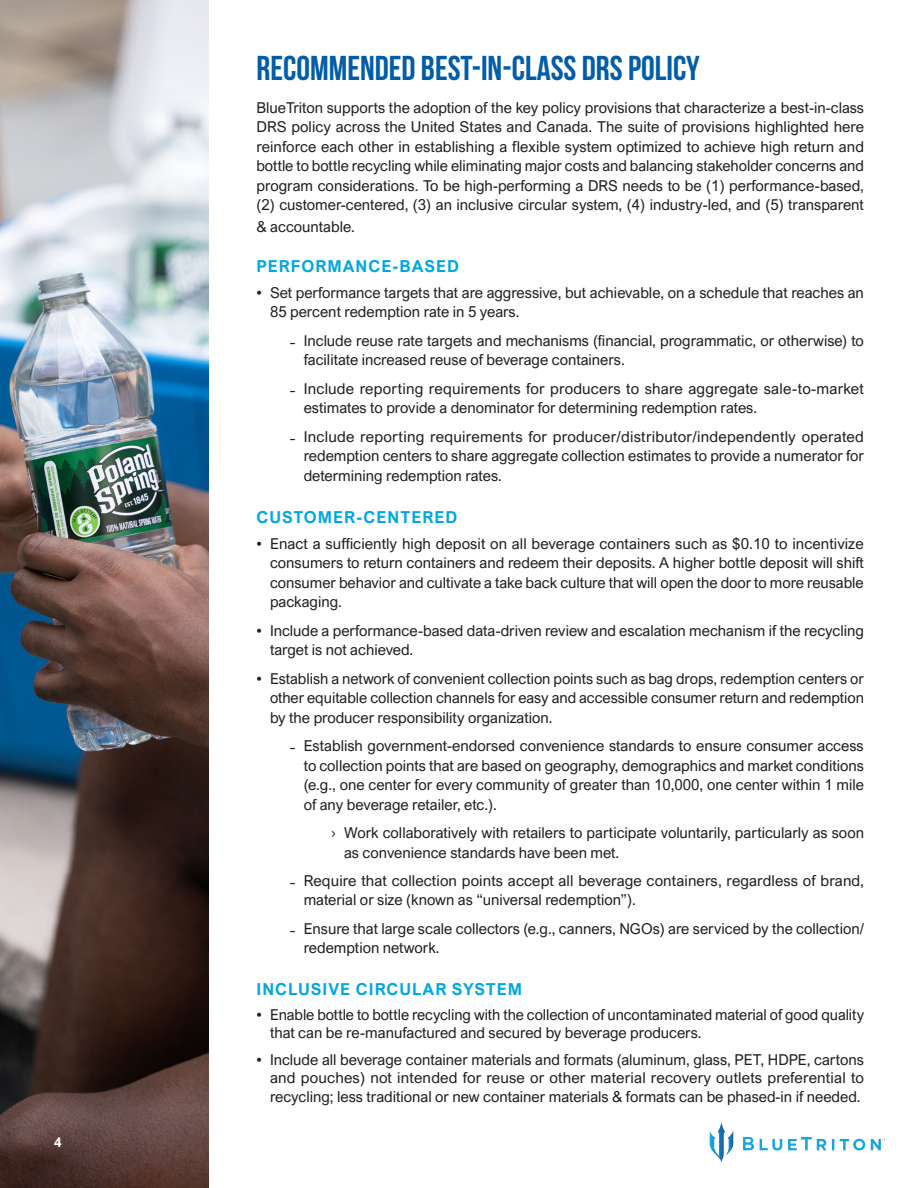
<style>
.page{position:relative;width:918px;height:1188px;background:#fff}
.page>*{position:absolute;margin:0;border:0;box-sizing:border-box;transform-origin:0 0}
.t1{font:700 34.5px "Bebas Neue";color:#015da7}
.bullets_level_1{font:700 16.5px "Arial Nova";letter-spacing:.06em;color:#00a7e1}
.t2{font:15px/19.5px "Arial Nova";color:#231f20}
.t3{font:700 13.5px "Arial Nova";color:#fff}
.s1{font-family:"Arial"}
.s2{font-family:"Tamil Sangam MN"}
</style>
<div class="page">
<img style="left:0;top:0;width:208px;height:1188px">
<svg style="left:710px;top:1122px;width:23px;height:40px"></svg>
<svg style="left:743px;top:1137px;width:142px;height:14px"></svg>
<p class="t3" style="left:54px;top:1134px;width:9px">4</p>
<p class="t1" style="left:256px;top:49px;width:445px">RECOMMENDED BEST-IN-CLASS DRS POLICY</p>
<p class="t2" style="left:256px;top:98px;width:609px;text-align:justify">BlueTriton supports the adoption of the key policy provisions that characterize a best-in-class DRS policy across the United States and Canada. The suite of provisions highlighted here reinforce each other in establishing a flexible system optimized to achieve high return and bottle to bottle recycling while eliminating major costs and balancing stakeholder concerns and program considerations. To be high-performing a DRS needs to be (1) performance-based, (2) customer-centered, (3) an inclusive circular system, (4) industry-led, and (5) transparent</p>
<p class="t2" style="left:256px;top:217px;width:100px">&amp; accountable.</p>
<p class="bullets_level_1" style="left:256px;top:256px;width:204px">PERFORMANCE-BASED</p>
<p class="t2" style="left:270px;top:283px;width:595px;text-indent:-14px">• Set performance targets that are aggressive, but achievable, on a schedule that reaches an<br>85 percent redemption rate in 5 years.</p>
<p class="t2" style="left:304px;top:331px;width:562px;text-indent:-14px"><span class="s1">˗</span> Include reuse rate targets and mechanisms (financial, programmatic, or otherwise) to facilitate increased reuse of beverage containers.</p>
<p class="t2" style="left:304px;top:379px;width:562px;text-indent:-14px"><span class="s1">˗</span> Include reporting requirements for producers to share aggregate sale-to-market estimates to provide a denominator for determining redemption rates.</p>
<p class="t2" style="left:304px;top:427px;width:562px;text-align:justify;text-indent:-14px"><span class="s1">˗</span> Include reporting requirements for producer/distributor/independently operated redemption centers to share aggregate collection estimates to provide a numerator for determining redemption rates.</p>
<p class="bullets_level_1" style="left:256px;top:507px;width:203px">CUSTOMER-CENTERED</p>
<p class="t2" style="left:270px;top:534px;width:595px;text-align:justify;text-indent:-14px">• Enact a sufficiently high deposit on all beverage containers such as $0.10 to incentivize consumers to return containers and redeem their deposits. A higher bottle deposit will shift consumer behavior and cultivate a take back culture that will open the door to more reusable packaging.</p>
<p class="t2" style="left:270px;top:621px;width:596px;text-indent:-14px">• Include a performance-based data-driven review and escalation mechanism if the recycling target is not achieved.</p>
<p class="t2" style="left:270px;top:669px;width:596px;text-align:justify;text-indent:-14px">• Establish a network of convenient collection points such as bag drops, redemption centers or other equitable collection channels for easy and accessible consumer return and redemption by the producer responsibility organization.</p>
<p class="t2" style="left:304px;top:736px;width:562px;text-align:justify;text-indent:-14px"><span class="s1">˗</span> Establish government-endorsed convenience standards to ensure consumer access to collection points that are based on geography, demographics and market conditions (e.g., one center for every community of greater than 10,000, one center within 1 mile of any beverage retailer, etc.).</p>
<p class="t2" style="left:344px;top:823px;width:521px;text-indent:-14px"><span class="s2">›</span> Work collaboratively with retailers to participate voluntarily, particularly as soon as convenience standards have been met.</p>
<p class="t2" style="left:304px;top:871px;width:562px;text-indent:-14px"><span class="s1">˗</span> Require that collection points accept all beverage containers, regardless of brand, material or size (known as “universal redemption”).</p>
<p class="t2" style="left:304px;top:919px;width:562px;text-indent:-14px"><span class="s1">˗</span> Ensure that large scale collectors (e.g., canners, NGOs) are serviced by the collection/ redemption network.</p>
<p class="bullets_level_1" style="left:256px;top:980px;width:267px">INCLUSIVE CIRCULAR SYSTEM</p>
<p class="t2" style="left:270px;top:1006px;width:596px;line-height:18px;text-indent:-14px">• Enable bottle to bottle recycling with the collection of uncontaminated material of good quality that can be re-manufactured and secured by beverage producers.</p>
<p class="t2" style="left:256px;top:1051px;width:609px;line-height:18px;text-align:right">• Include all beverage container materials and formats (aluminum, glass, PET, HDPE, cartons and pouches) not intended for reuse or other material recovery outlets preferential to</p>
<p class="t2" style="left:270px;top:1087px;width:592px">recycling; less traditional or new container materials &amp; formats can be phased-in if needed.</p>
</div>
